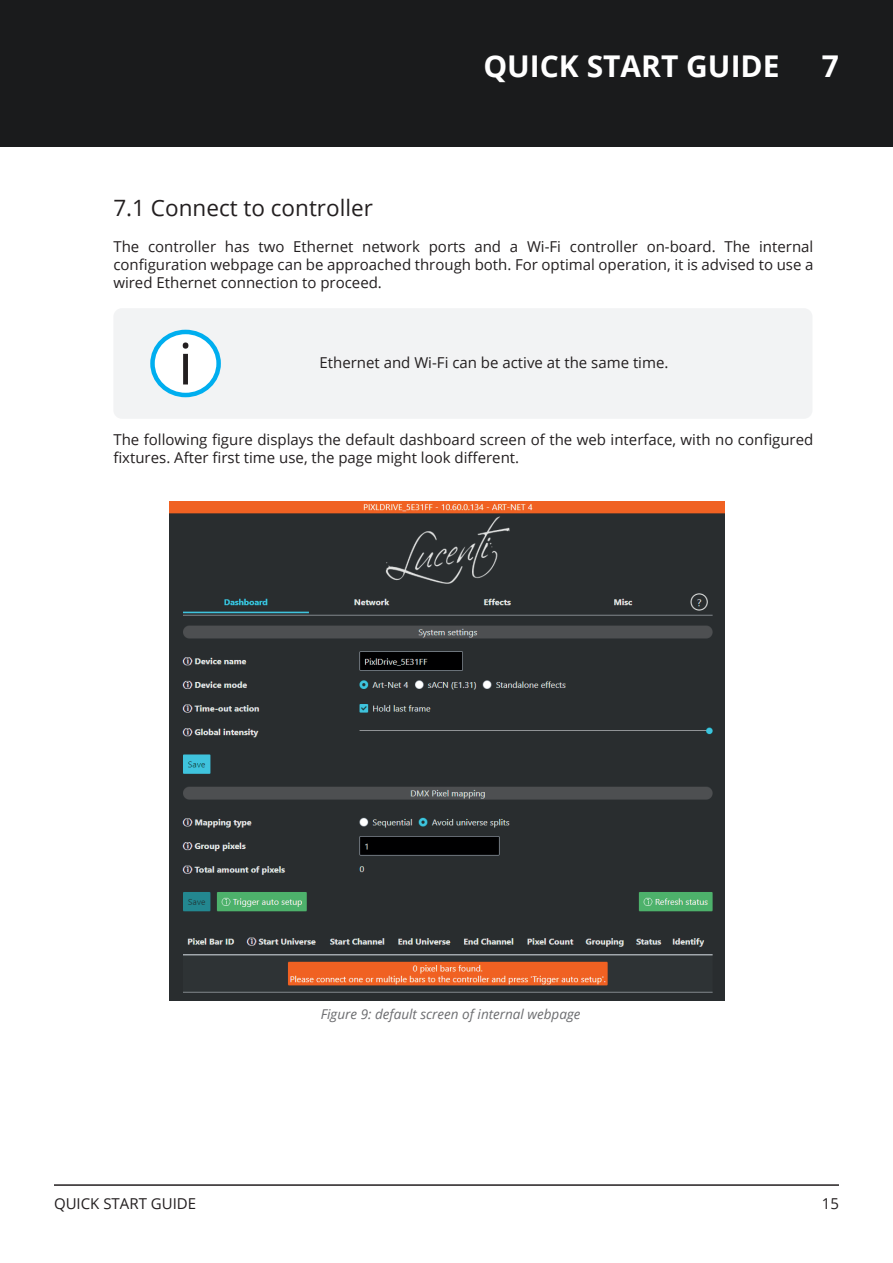
<style>
.page{position:relative;width:893px;height:1263px;background:#fff}
.page>*{position:absolute;margin:0;border:0;box-sizing:border-box;transform-origin:0 0}
.t1{font:700 30px "Open Sans";color:#fff}
.t2{font:22.5px "Open Sans";color:#231f20}
.t3{font:15px/18px "Open Sans";color:#231f20;text-align:justify}
.t4{font:italic 13.5px "Open Sans";color:#6c6d70}
</style>
<div class="page">
<div style="left:0;top:0;width:893px;height:147px;background:#1a1b1c"></div>
<hr style="left:54px;top:1184px;width:785px;height:2px;background:#231f20">
<img style="left:170px;top:501px;width:554px;height:500px">
<div style="left:113px;top:308px;width:699px;height:111px;background:#f2f3f4;border-radius:9px"></div>
<div style="left:152px;top:332px;width:67px;height:63px;background:#fff;border-radius:50%"></div>
<div style="left:150px;top:330px;width:71px;height:67px;border:4px solid #00aeef;border-radius:50%"></div>
<svg style="left:183px;top:342px;width:5px;height:42px"></svg>
<h2 class="t2" style="left:113px;top:193px;width:261px">7.1 Connect to controller</h2>
<h1 class="t1" style="left:483px;top:45px;width:298px">QUICK START GUIDE</h1>
<h1 class="t1" style="left:822px;top:45px;width:19px">7</h1>
<p class="t3" style="left:113px;top:238px;width:701px">The controller has two Ethernet network ports and a Wi-Fi controller on-board. The internal configuration webpage can be approached through both. For optimal operation, it is advised to use a wired Ethernet connection to proceed.</p>
<p class="t3" style="left:320px;top:353px;width:350px">Ethernet and Wi-Fi can be active at the same time.</p>
<p class="t3" style="left:113px;top:430px;width:701px">The following figure displays the default dashboard screen of the web interface, with no configured fixtures. After first time use, the page might look different.</p>
<p class="t4" style="left:321px;top:1005px;width:261px">Figure 9: default screen of internal webpage</p>
<p class="t3" style="left:54px;top:1194px;width:144px">QUICK START GUIDE</p>
<p class="t3" style="left:822px;top:1194px;width:19px">15</p>
</div>
